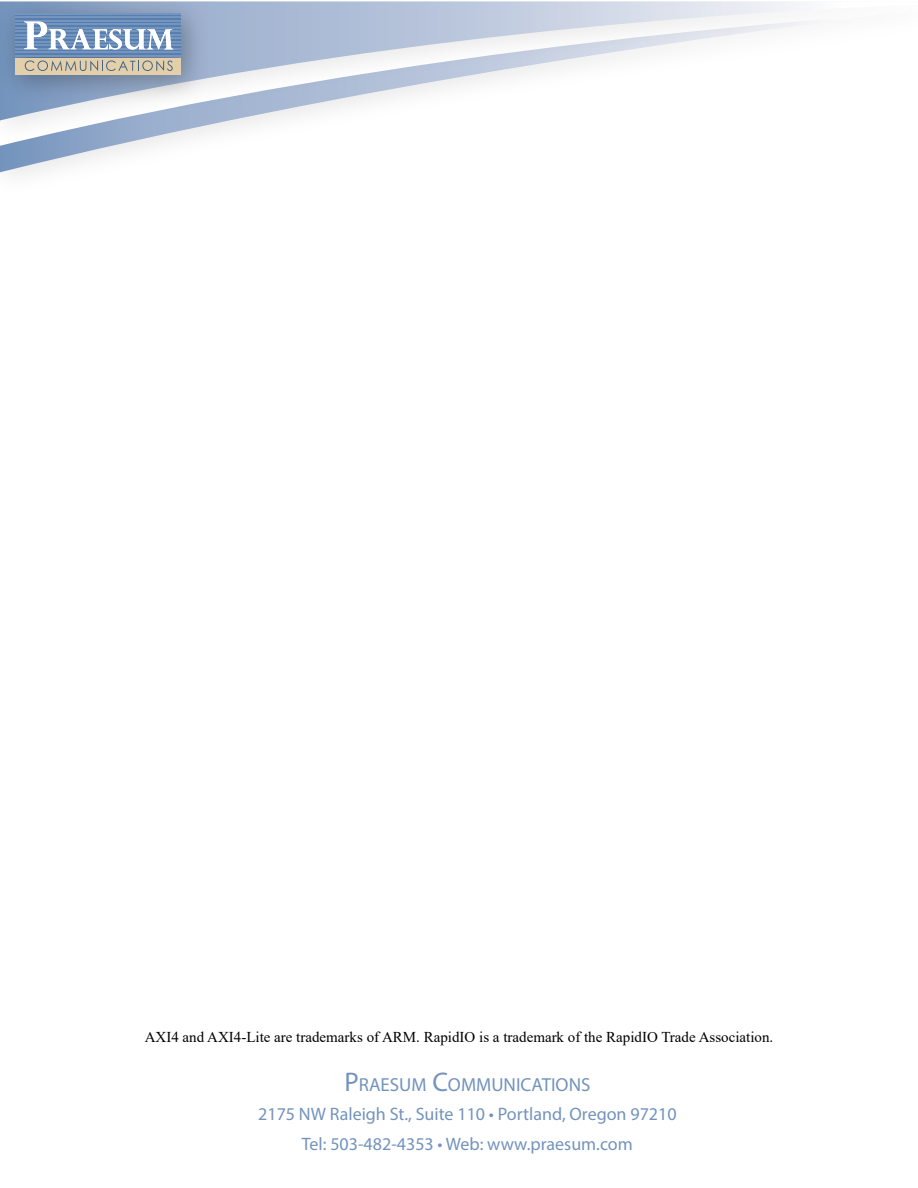
<style>
.page{position:relative;width:918px;height:1188px;background:#fff}
.page>*{position:absolute;margin:0;border:0;box-sizing:border-box;transform-origin:0 0}
.t1{font:18.9px "Myriad Pro";color:#7393bc}
.t2{font:18px/29.1px "Myriad Pro";color:#7393bc;text-align:center}
.t3{font:15px "Times New Roman";color:#000}
.s1{font-size:27px}
</style>
<div class="page">
<svg style="left:0;top:159px;width:89px;height:13px"></svg>
<img style="left:0;top:120px;width:270px;height:39px">
<svg style="left:0;top:2px;width:821px;height:118px"></svg>
<img style="left:0;top:2px;width:219px;height:110px">
<div style="left:15px;top:58px;width:166px;height:16px;background:#e4cfab"></div>
<svg style="left:15px;top:15px;width:166px;height:40px;background:#5e83b2"></svg>
<hr style="left:15px;top:17px;width:166px;height:1px;background:#7695be">
<hr style="left:15px;top:13px;width:166px;height:2px;background:#7695be">
<hr style="left:15px;top:24px;width:166px;height:1px;background:#7695be">
<hr style="left:15px;top:20px;width:166px;height:2px;background:#7695be">
<hr style="left:15px;top:31px;width:166px;height:1px;background:#7695be">
<hr style="left:15px;top:27px;width:166px;height:2px;background:#7695be">
<hr style="left:15px;top:38px;width:166px;height:1px;background:#7695be">
<hr style="left:15px;top:34px;width:166px;height:2px;background:#7695be">
<hr style="left:15px;top:45px;width:166px;height:1px;background:#7695be">
<hr style="left:15px;top:41px;width:166px;height:2px;background:#7695be">
<hr style="left:15px;top:52px;width:166px;height:1px;background:#7695be">
<hr style="left:15px;top:48px;width:166px;height:2px;background:#7695be">
<hr style="left:15px;top:55px;width:166px;height:2px;background:#7695be">
<svg style="left:24px;top:22px;width:149px;height:28px"></svg>
<svg style="left:25px;top:60px;width:148px;height:11px"></svg>
<p class="t3" style="left:145px;top:1026px;width:630px">AXI4 and AXI4-Lite are trademarks of ARM. RapidIO is a trademark of the RapidIO Trade Association.</p>
<p class="t1" style="left:344px;top:1073px;width:248px"><span class="s1">P</span>RAESUM <span class="s1">C</span>OMMUNICATIONS</p>
<p class="t2" style="left:258px;top:1100px;width:420px">2175 NW Raleigh St., Suite 110 • Portland, Oregon 97210<br>Tel: 503-482-4353 • Web: www.praesum.com</p>
</div>
